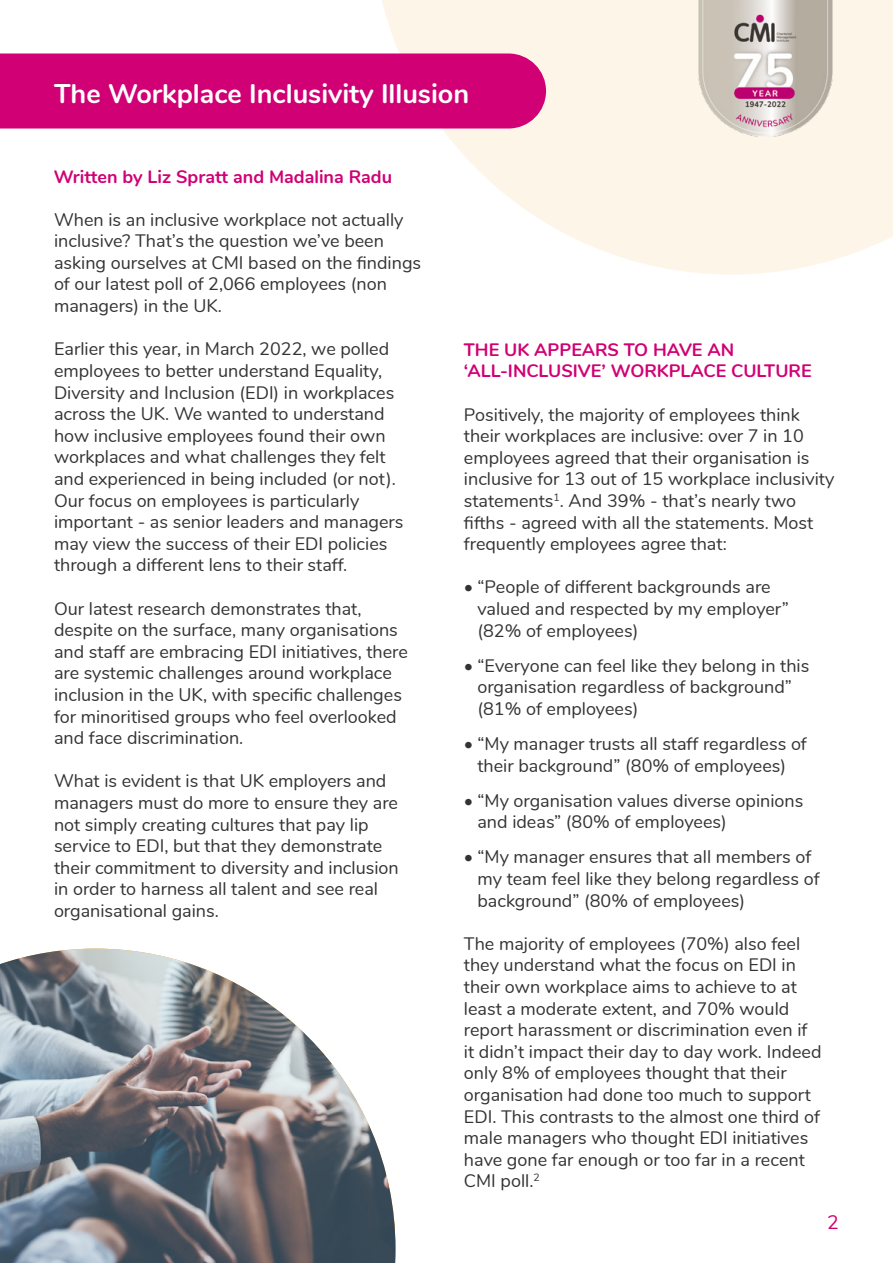
<style>
.page{position:relative;width:893px;height:1263px;background:#fff}
.page>*{position:absolute;margin:0;border:0;box-sizing:border-box;transform-origin:0 0}
.t1{font:700 27px "Nunito";color:#fff}
.t2{font:19.5px "Nunito";color:#d10074}
.t3{font:18px/21.6px "Nunito";color:#343333}
.t4{font:700 18px/21.6px "Nunito";color:#d10074}
</style>
<div class="page">
<svg style="left:371px;top:0;width:522px;height:275px;fill:#fdf5e8"></svg>
<div style="left:0;top:54px;width:546px;height:75px;background:#d10074"></div>
<img style="left:0;top:948px;width:395px;height:315px">
<img style="left:695px;top:0;width:140px;height:137px">
<h1 class="t1" style="left:54px;top:73px;width:417px">The Workplace Inclusivity Illusion</h1>
<p class="t4" style="left:54px;top:165px;width:340px">Written by Liz Spratt and Madalina Radu</p>
<p class="t3" style="left:54px;top:208px;width:369px">When is an inclusive workplace not actually inclusive? That’s the question we’ve been asking ourselves at CMI based on the findings of our latest poll of 2,066 employees (non managers) in the UK.</p>
<p class="t3" style="left:54px;top:337px;width:351px">Earlier this year, in March 2022, we polled employees to better understand Equality, Diversity and Inclusion (EDI) in workplaces across the UK. We wanted to understand how inclusive employees found their own workplaces and what challenges they felt and experienced in being included (or not).<br>Our focus on employees is particularly important - as senior leaders and managers may view the success of their EDI policies through a different lens to their staff.</p>
<p class="t3" style="left:54px;top:596px;width:355px">Our latest research demonstrates that, despite on the surface, many organisations and staff are embracing EDI initiatives, there are systemic challenges around workplace inclusion in the UK, with specific challenges for minoritised groups who feel overlooked and face discrimination.</p>
<p class="t3" style="left:54px;top:769px;width:346px">What is evident is that UK employers and managers must do more to ensure they are not simply creating cultures that pay lip service to EDI, but that they demonstrate their commitment to diversity and inclusion in order to harness all talent and see real organisational gains.</p>
<p class="t4" style="left:464px;top:338px;width:349px">THE UK APPEARS TO HAVE AN ‘ALL-INCLUSIVE’ WORKPLACE CULTURE</p>
<p class="t3" style="left:464px;top:402px;width:372px">Positively, the majority of employees think their workplaces are inclusive: over 7 in 10 employees agreed that their organisation is inclusive for 13 out of 15 workplace inclusivity statements<sup>1</sup>. And 39% - that’s nearly two fifths - agreed with all the statements. Most frequently employees agree that:</p>
<p class="t3" style="left:477px;top:575px;width:313px;text-indent:-14px">• “People of different backgrounds are valued and respected by my employer” (82% of employees)</p>
<p class="t3" style="left:477px;top:653px;width:333px;text-indent:-14px">• “Everyone can feel like they belong in this organisation regardless of background” (81% of employees)</p>
<p class="t3" style="left:464px;top:732px;width:344px;text-align:center">• “My manager trusts all staff regardless of their background” (80% of employees)</p>
<p class="t3" style="left:477px;top:788px;width:328px;text-indent:-14px">• “My organisation values diverse opinions and ideas” (80% of employees)</p>
<p class="t3" style="left:477px;top:845px;width:344px;text-indent:-14px">• “My manager ensures that all members of my team feel like they belong regardless of background” (80% of employees)</p>
<p class="t3" style="left:464px;top:932px;width:359px">The majority of employees (70%) also feel they understand what the focus on EDI in their own workplace aims to achieve to at least a moderate extent, and 70% would report harassment or discrimination even if it didn’t impact their day to day work. Indeed only 8% of employees thought that their organisation had done too much to support EDI. This contrasts to the almost one third of male managers who thought EDI initiatives have gone far enough or too far in a recent CMI poll.<sup>2</sup></p>
<p class="t2" style="left:827px;top:1207px;width:13px">2</p>
</div>
